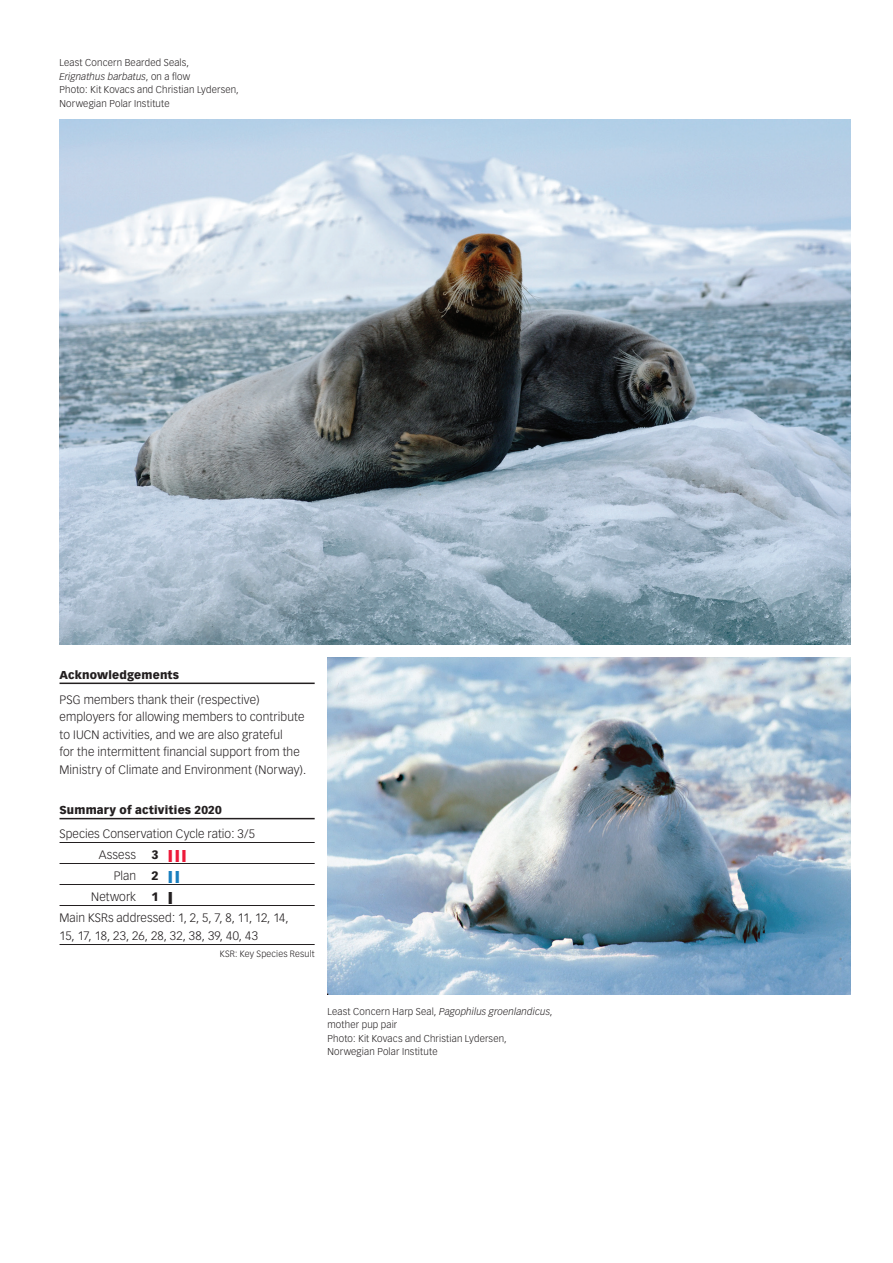
<style>
.page{position:relative;width:893px;height:1263px;background:#fff}
.page>*{position:absolute;margin:0;border:0;box-sizing:border-box;transform-origin:0 0}
.t1{font:300 12px/17.5px "Vectora LH";letter-spacing:.01em;color:#231f20}
.t2{font:900 12px "Vectora LH";color:#ed1a3a;scale:2.2 1}
.t3{font:900 12px "Vectora LH";color:#197ebe;scale:2.2 1}
.t4{font:900 12px "Vectora LH";color:#231f20}
.t5{font:900 11.25px "Vectora LH";letter-spacing:.015em;color:#231f20}
.t6{font:300 9.75px/13.5px "Vectora LH";letter-spacing:.015em;color:#231f20}
.t7{font:300 9px "Vectora LH";letter-spacing:.015em;color:#231f20}
.s1{font-style:italic}
.s2{color:#231f20}
</style>
<div class="page">
<hr style="left:60px;top:682px;width:255px;height:2px;background:#231f20">
<hr style="left:60px;top:818px;width:255px;height:1px;background:#231f20">
<hr style="left:60px;top:842px;width:255px;height:1px;background:#231f20">
<hr style="left:60px;top:863px;width:255px;height:1px;background:#231f20">
<hr style="left:60px;top:884px;width:255px;height:1px;background:#231f20">
<hr style="left:60px;top:905px;width:255px;height:1px;background:#231f20">
<hr style="left:60px;top:944px;width:255px;height:1px;background:#231f20">
<img style="left:60px;top:119px;width:790px;height:526px">
<img style="left:327px;top:657px;width:523px;height:338px">
<p class="t6" style="left:60px;top:56px;width:181px">Least Concern Bearded Seals,<br><span class="s1">Erignathus barbatus</span>, on a flow<br>Photo: Kit Kovacs and Christian Lydersen,<br>Norwegian Polar Institute</p>
<p class="t5" style="left:60px;top:668px;width:121px">Acknowledgements</p>
<p class="t1" style="left:60px;top:691px;width:248px">PSG members thank their (respective) employers for allowing members to contribute to IUCN activities, and we are also grateful<br>for the intermittent financial support from the Ministry of Climate and Environment (Norway).</p>
<p class="t5" style="left:60px;top:803px;width:164px">Summary of activities 2020</p>
<p class="t1" style="left:99px;top:823px;width:158px;line-height:21px;text-indent:-39px">Species Conservation Cycle ratio: 3/5<br>Assess</p>
<p class="t2" style="left:151px;top:847px;width:18px"><span class="s2">3</span> |||</p>
<p class="t1" style="left:114px;top:867px;width:24px">Plan</p>
<p class="t3" style="left:151px;top:868px;width:15px"><span class="s2">2</span> ||</p>
<p class="t1" style="left:91px;top:888px;width:46px">Network</p>
<p class="t4" style="left:151px;top:889px;width:23px">1 |</p>
<p class="t1" style="left:60px;top:909px;width:230px;line-height:18px">Main KSRs addressed: 1, 2, 5, 7, 8, 11, 12, 14,<br>15, 17, 18, 23, 26, 28, 32, 38, 39, 40, 43</p>
<p class="t7" style="left:220px;top:948px;width:96px">KSR: Key Species Result</p>
<p class="t6" style="left:327px;top:1005px;width:227px">Least Concern Harp Seal, <span class="s1">Pagophilus groenlandicus</span>, mother pup pair<br>Photo: Kit Kovacs and Christian Lydersen, Norwegian Polar Institute</p>
</div>
